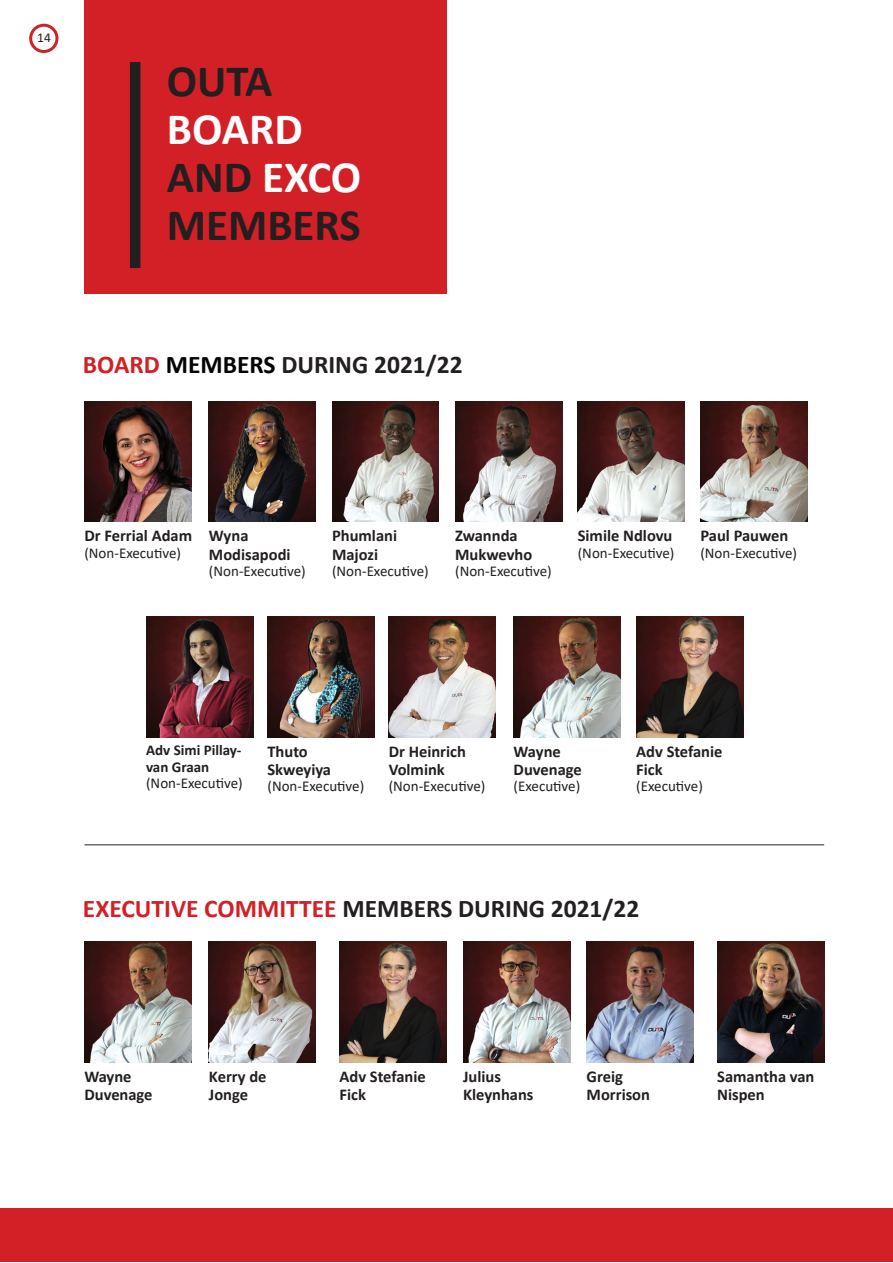
<style>
.page{position:relative;width:893px;height:1263px;background:#fff}
.page>*{position:absolute;margin:0;border:0;box-sizing:border-box;transform-origin:0 0}
.t1{font:700 45px/48px "Calibri";color:#231f20}
.t2{font:700 25.5px "Calibri";color:#231f20}
.t3{font:700 16.5px/18.1px "Calibri";color:#231f20}
.t4{font:15px "Calibri";color:#231f20}
.t5{font:700 15px/16.5px "Calibri";color:#231f20}
.t6{font:13.5px "Calibri";color:#231f20}
.s1{color:#fff}
.s2{color:#d32026}
.s3{color:#040503}
</style>
<div class="page">
<div style="left:84px;top:0;width:362px;height:293px;background:#d32026"></div>
<div style="left:130px;top:62px;width:10px;height:206px;background:#231f20"></div>
<img style="left:209px;top:401px;width:107px;height:121px">
<img style="left:332px;top:401px;width:107px;height:121px">
<img style="left:455px;top:401px;width:107px;height:121px">
<img style="left:578px;top:401px;width:107px;height:121px">
<img style="left:700px;top:401px;width:107px;height:121px">
<img style="left:84px;top:401px;width:107px;height:121px">
<img style="left:146px;top:617px;width:107px;height:120px">
<img style="left:267px;top:617px;width:107px;height:120px">
<img style="left:389px;top:617px;width:107px;height:120px">
<img style="left:514px;top:617px;width:107px;height:120px">
<img style="left:84px;top:942px;width:107px;height:120px">
<img style="left:209px;top:942px;width:107px;height:120px">
<img style="left:340px;top:942px;width:106px;height:120px">
<img style="left:463px;top:942px;width:107px;height:120px">
<img style="left:587px;top:942px;width:107px;height:120px">
<img style="left:717px;top:942px;width:107px;height:120px">
<img style="left:636px;top:617px;width:107px;height:120px">
<div style="left:0;top:1208px;width:893px;height:54px;background:#d32026"></div>
<hr style="left:84px;top:844px;width:740px;height:1px;background:#231f20">
<div style="left:29px;top:24px;width:29px;height:29px;border:3px solid #d32026;border-radius:50%"></div>
<p class="t6" style="left:37px;top:28px;width:15px">14</p>
<h1 class="t1" style="left:167px;top:56px;width:107px">OUTA</h1>
<h1 class="t1" style="left:167px;top:104px;width:196px"><span class="s1">BOARD<br></span>AND <span class="s1">EXCO<br></span>MEMBERS</h1>
<h2 class="t2" style="left:83px;top:346px;width:381px"><span class="s2">BOARD</span> <span class="s3">MEMBERS</span> DURING 2021/22</h2>
<p class="t3" style="left:84px;top:527px;width:109px">Dr Ferrial Adam</p>
<p class="t4" style="left:84px;top:542px;width:98px">(Non-Executive)</p>
<p class="t3" style="left:209px;top:527px;width:83px">Wyna<br>Modisapodi</p>
<p class="t4" style="left:209px;top:561px;width:98px">(Non-Executive)</p>
<p class="t3" style="left:332px;top:527px;width:67px">Phumlani<br>Majozi</p>
<p class="t4" style="left:332px;top:561px;width:98px">(Non-Executive)</p>
<p class="t3" style="left:455px;top:527px;width:79px">Zwannda<br>Mukwevho</p>
<p class="t4" style="left:455px;top:561px;width:98px">(Non-Executive)</p>
<p class="t3" style="left:578px;top:527px;width:96px">Simile Ndlovu</p>
<p class="t4" style="left:578px;top:542px;width:98px">(Non-Executive)</p>
<p class="t3" style="left:700px;top:527px;width:90px">Paul Pauwen</p>
<p class="t4" style="left:700px;top:542px;width:98px">(Non-Executive)</p>
<p class="t5" style="left:146px;top:742px;width:97px">Adv Simi Pillay&shy;van Graan</p>
<p class="t4" style="left:146px;top:773px;width:98px">(Non-Executive)</p>
<p class="t3" style="left:267px;top:742px;width:65px">Thuto<br>Skweyiya</p>
<p class="t4" style="left:267px;top:776px;width:98px">(Non-Executive)</p>
<p class="t3" style="left:389px;top:742px;width:79px">Dr Heinrich<br>Volmink</p>
<p class="t4" style="left:389px;top:776px;width:98px">(Non-Executive)</p>
<p class="t3" style="left:514px;top:742px;width:70px">Wayne<br>Duvenage</p>
<p class="t4" style="left:514px;top:776px;width:68px">(Executive)</p>
<p class="t3" style="left:636px;top:742px;width:88px">Adv Stefanie<br>Fick</p>
<p class="t4" style="left:636px;top:776px;width:68px">(Executive)</p>
<h2 class="t2" style="left:83px;top:891px;width:558px"><span class="s2">EXECUTIVE COMMITTEE</span> MEMBERS DURING 2021/22</h2>
<p class="t3" style="left:84px;top:1067px;width:70px">Wayne<br>Duvenage</p>
<p class="t3" style="left:209px;top:1067px;width:59px">Kerry de<br>Jonge</p>
<p class="t3" style="left:340px;top:1067px;width:88px">Adv Stefanie<br>Fick</p>
<p class="t3" style="left:463px;top:1067px;width:72px">Julius<br>Kleynhans</p>
<p class="t3" style="left:587px;top:1067px;width:65px">Greig<br>Morrison</p>
<p class="t3" style="left:717px;top:1067px;width:99px">Samantha van<br>Nispen</p>
</div>
